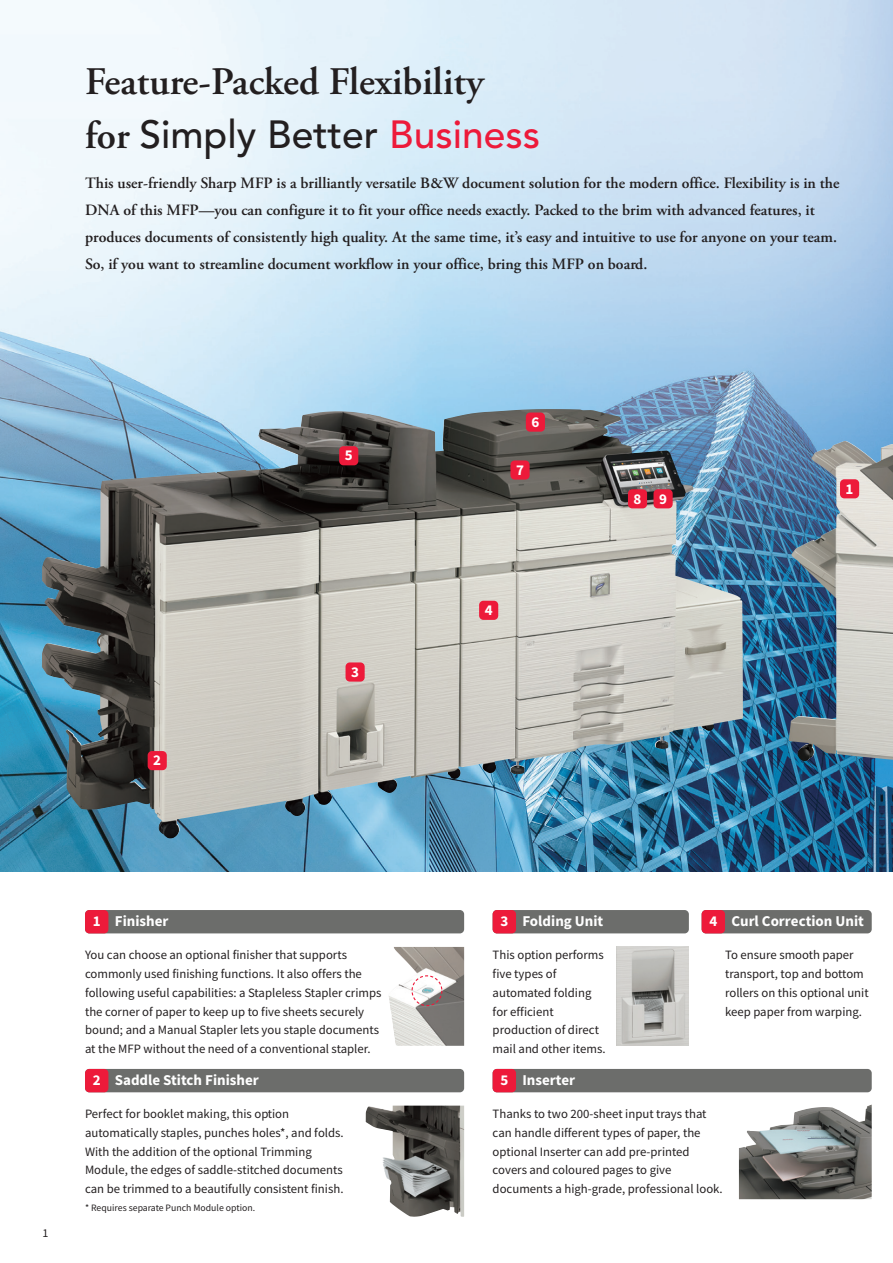
<style>
.page{position:relative;width:893px;height:1263px;background:#fff}
.page>*{position:absolute;margin:0;border:0;box-sizing:border-box;transform-origin:0 0}
.t1{font:600 39px "Adobe Garamond Pro";color:#231f20}
.t2{font:500 39px "Avenir LT Std";color:#231f20}
.t3{font:600 15.75px/27px "Adobe Garamond Pro";color:#231f20}
.t4{font:700 15px "Source Sans Pro";color:#fff}
.t5{font:12.75px/18.8px "Source Sans Pro";color:#231f20}
.t6{font:12px "Source Sans Pro";color:#231f20}
.t7{font:9.75px "Source Sans Pro";color:#231f20}
.s1{font-family:"Adobe Garamond Pro";font-weight:600}
.s2{color:#ed1a3a}
</style>
<div class="page">
<img style="left:0;top:0;width:893px;height:872px">
<img style="left:616px;top:947px;width:73px;height:99px">
<img style="left:739px;top:1104px;width:133px;height:95px">
<img style="left:389px;top:947px;width:75px;height:99px">
<svg style="left:412px;top:975px;width:30px;height:31px"></svg>
<img style="left:42px;top:409px;width:502px;height:267px">
<img style="left:789px;top:441px;width:104px;height:320px">
<img style="left:366px;top:1105px;width:98px;height:112px">
<div style="left:85px;top:910px;width:379px;height:23px;background:#6c6d6b;border-radius:4px"></div>
<div style="left:493px;top:910px;width:196px;height:23px;background:#6c6d6b;border-radius:4px"></div>
<div style="left:493px;top:1069px;width:379px;height:23px;background:#6c6d6b;border-radius:4px"></div>
<div style="left:702px;top:910px;width:170px;height:23px;background:#6c6d6b;border-radius:4px"></div>
<div style="left:85px;top:910px;width:23px;height:23px;background:#ed1a3a;border-radius:4px"></div>
<div style="left:493px;top:910px;width:23px;height:23px;background:#ed1a3a;border-radius:4px"></div>
<div style="left:493px;top:1069px;width:23px;height:23px;background:#ed1a3a;border-radius:4px"></div>
<div style="left:702px;top:910px;width:23px;height:23px;background:#ed1a3a;border-radius:4px"></div>
<div style="left:85px;top:1069px;width:379px;height:23px;background:#6c6d6b;border-radius:4px"></div>
<div style="left:85px;top:1069px;width:23px;height:23px;background:#ed1a3a;border-radius:4px"></div>
<div style="left:840px;top:479px;width:19px;height:19px;background:#ed1a3a;border-radius:4px"></div>
<div style="left:510px;top:460px;width:20px;height:20px;background:#ed1a3a;border-radius:4px"></div>
<div style="left:628px;top:489px;width:19px;height:19px;background:#ed1a3a;border-radius:4px"></div>
<div style="left:653px;top:489px;width:20px;height:19px;background:#ed1a3a;border-radius:4px"></div>
<div style="left:148px;top:751px;width:19px;height:19px;background:#ed1a3a;border-radius:4px"></div>
<div style="left:346px;top:662px;width:19px;height:20px;background:#ed1a3a;border-radius:4px"></div>
<div style="left:339px;top:446px;width:19px;height:19px;background:#ed1a3a;border-radius:4px"></div>
<div style="left:479px;top:601px;width:19px;height:19px;background:#ed1a3a;border-radius:4px"></div>
<div style="left:526px;top:412px;width:19px;height:20px;background:#ed1a3a;border-radius:4px"></div>
<h1 class="t1" style="left:85px;top:59px;width:400px">Feature-Packed Flexibility</h1>
<h1 class="t2" style="left:85px;top:112px;width:456px"><span class="s1">for</span> Simply Better <span class="s2">Business</span></h1>
<p class="t3" style="left:85px;top:169px;width:756px">This user-friendly Sharp MFP is a brilliantly versatile B&amp;W document solution for the modern office. Flexibility is in the DNA of this MFP—you can configure it to fit your office needs exactly. Packed to the brim with advanced features, it produces documents of consistently high quality. At the same time, it’s easy and intuitive to use for anyone on your team.<br>So, if you want to streamline document workflow in your office, bring this MFP on board.</p>
<p class="t4" style="left:153px;top:754px;width:9px">2</p>
<p class="t4" style="left:345px;top:449px;width:9px">5</p>
<p class="t4" style="left:351px;top:666px;width:9px">3</p>
<p class="t4" style="left:531px;top:416px;width:9px">6</p>
<p class="t4" style="left:516px;top:464px;width:9px">7</p>
<p class="t4" style="left:485px;top:604px;width:9px">4</p>
<p class="t4" style="left:633px;top:492px;width:35px">8 9</p>
<p class="t4" style="left:846px;top:482px;width:9px">1</p>
<p class="t6" style="left:43px;top:1229px;width:7px">1</p>
<p class="t4" style="left:115px;top:915px;width:55px">Finisher</p>
<p class="t4" style="left:522px;top:915px;width:82px">Folding Unit</p>
<p class="t4" style="left:93px;top:915px;width:9px">1</p>
<p class="t4" style="left:500px;top:915px;width:9px">3</p>
<p class="t4" style="left:709px;top:915px;width:9px">4</p>
<p class="t4" style="left:731px;top:915px;width:134px">Curl Correction Unit</p>
<p class="t5" style="left:85px;top:946px;width:298px">You can choose an optional finisher that supports commonly used finishing functions. It also offers the following useful capabilities: a Stapleless Stapler crimps the corner of paper to keep up to five sheets securely bound; and a Manual Stapler lets you staple documents at the MFP without the need of a conventional stapler.</p>
<p class="t4" style="left:93px;top:1074px;width:168px">2 Saddle Stitch Finisher</p>
<p class="t5" style="left:85px;top:1105px;width:260px">Perfect for booklet making, this option automatically staples, punches holes*, and folds.<br>With the addition of the optional Trimming Module, the edges of saddle-stitched documents can be trimmed to a beautifully consistent finish.</p>
<p class="t7" style="left:85px;top:1204px;width:172px">* Requires separate Punch Module option.</p>
<p class="t5" style="left:493px;top:946px;width:114px">This option performs five types of automated folding for efficient production of direct mail and other items.</p>
<p class="t5" style="left:725px;top:947px;width:145px">To ensure smooth paper transport, top and bottom rollers on this optional unit keep paper from warping.</p>
<p class="t4" style="left:500px;top:1074px;width:9px">5</p>
<p class="t4" style="left:522px;top:1074px;width:54px">Inserter</p>
<p class="t5" style="left:493px;top:1105px;width:232px">Thanks to two 200-sheet input trays that can handle different types of paper, the optional Inserter can add pre-printed covers and coloured pages to give documents a high-grade, professional look.</p>
</div>
